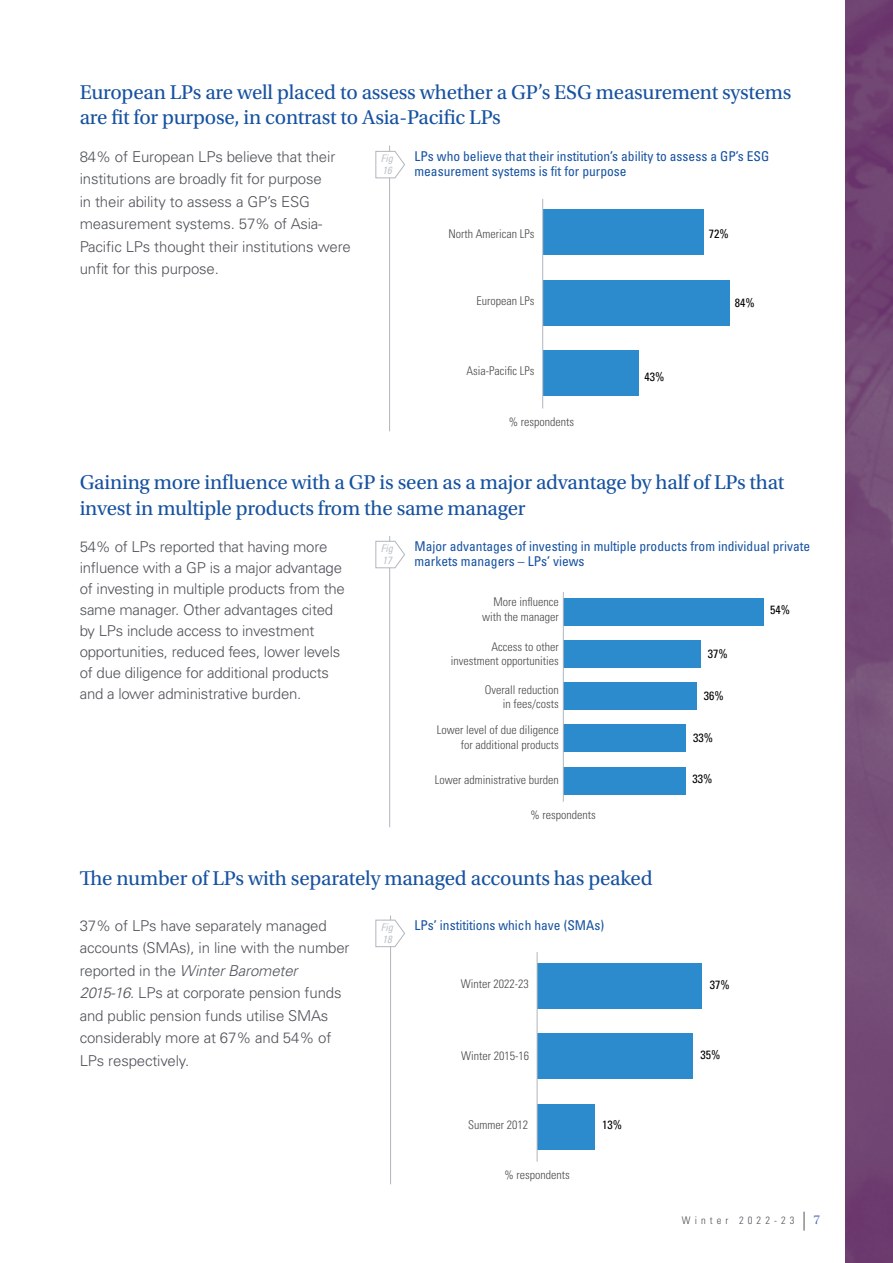
<style>
.page{position:relative;width:893px;height:1263px;background:#fff}
.page>*{position:absolute;margin:0;border:0;box-sizing:border-box;transform-origin:0 0}
.t1{font:21px/25.5px "Utopia Std";letter-spacing:-.01em;color:#1652a1}
.t2{font:300 15px/22.5px "Univers LT Std";letter-spacing:-.01em;color:#50535a}
.t3{font:condensed 13.5px/15.8px "Univers LT Std";color:#1652a1}
.t4{font:13.5px "Utopia Std";color:#4e6eb4}
.t5{font:300 condensed 12px/14.4px "Univers LT Std";color:#4a4a49;text-align:right}
.t6{font:condensed 12px "Univers LT Std";color:#000}
.t7{font:italic condensed 10.5px/12px "Univers LT Std";color:#bec4ca}
.t8{font:300 condensed 10.5px "Univers LT Std";letter-spacing:.39em;color:#50535a}
.s1{font-style:italic}
</style>
<div class="page">
<svg style="left:804px;top:1212px;width:1px;height:18px"></svg>
<img style="left:845px;top:0;width:48px;height:1263px">
<div style="left:543px;top:350px;width:96px;height:46px;background:#2b8bcc"></div>
<div style="left:543px;top:280px;width:187px;height:46px;background:#2b8bcc"></div>
<div style="left:543px;top:210px;width:160px;height:45px;background:#2b8bcc"></div>
<hr style="left:542px;top:199px;width:1px;height:209px;background:#afb6bd">
<div style="left:563px;top:767px;width:123px;height:27px;background:#2b8bcc"></div>
<div style="left:563px;top:724px;width:123px;height:28px;background:#2b8bcc"></div>
<div style="left:563px;top:682px;width:134px;height:28px;background:#2b8bcc"></div>
<div style="left:563px;top:640px;width:138px;height:27px;background:#2b8bcc"></div>
<div style="left:563px;top:598px;width:201px;height:27px;background:#2b8bcc"></div>
<hr style="left:563px;top:592px;width:1px;height:210px;background:#afb6bd">
<div style="left:537px;top:1104px;width:58px;height:45px;background:#2b8bcc"></div>
<div style="left:537px;top:1033px;width:156px;height:46px;background:#2b8bcc"></div>
<div style="left:537px;top:963px;width:165px;height:45px;background:#2b8bcc"></div>
<hr style="left:537px;top:952px;width:1px;height:210px;background:#afb6bd">
<hr style="left:389px;top:146px;width:1px;height:285px;background:#afb6bd">
<hr style="left:389px;top:536px;width:1px;height:291px;background:#afb6bd">
<hr style="left:390px;top:915px;width:1px;height:269px;background:#afb6bd">
<svg style="left:375px;top:540px;width:30px;height:28px"></svg>
<svg style="left:375px;top:919px;width:30px;height:28px"></svg>
<svg style="left:375px;top:150px;width:30px;height:29px"></svg>
<h1 class="t1" style="left:80px;top:80px;width:713px">European LPs are well placed to assess whether a GP’s ESG measurement systems are fit for purpose, in contrast to Asia-Pacific LPs</h1>
<p class="t2" style="left:80px;top:145px;width:273px">84% of European LPs believe that their institutions are broadly fit for purpose<br>in their ability to assess a GP’s ESG measurement systems. 57% of Asia-Pacific LPs thought their institutions were unfit for this purpose.</p>
<p class="t7" style="left:381px;top:153px;width:14px">Fig<br>16</p>
<p class="t3" style="left:414px;top:148px;width:356px">LPs who believe that their institution’s ability to assess a GP’s ESG measurement systems is fit for purpose</p>
<p class="t5" style="left:449px;top:226px;width:87px">North American LPs</p>
<p class="t6" style="left:709px;top:226px;width:21px">72%</p>
<p class="t5" style="left:477px;top:294px;width:59px">European LPs</p>
<p class="t5" style="left:467px;top:364px;width:69px">Asia-Pacific LPs</p>
<p class="t5" style="left:509px;top:414px;width:67px">% respondents</p>
<p class="t6" style="left:644px;top:369px;width:21px">43%</p>
<p class="t6" style="left:735px;top:295px;width:21px">84%</p>
<h1 class="t1" style="left:80px;top:470px;width:706px">Gaining more influence with a GP is seen as a major advantage by half of LPs that invest in multiple products from the same manager</h1>
<p class="t2" style="left:80px;top:536px;width:267px;line-height:21px">54% of LPs reported that having more influence with a GP is a major advantage of investing in multiple products from the same manager. Other advantages cited by LPs include access to investment opportunities, reduced fees, lower levels of due diligence for additional products and a lower administrative burden.</p>
<p class="t7" style="left:381px;top:542px;width:14px">Fig<br>17</p>
<p class="t3" style="left:414px;top:538px;width:397px">Major advantages of investing in multiple products from individual private markets managers – LPs’ views</p>
<p class="t5" style="left:482px;top:595px;width:78px">More influence with the manager</p>
<p class="t5" style="left:451px;top:639px;width:109px">Access to other investment opportunities</p>
<p class="t5" style="left:485px;top:682px;width:75px">Overall reduction in fees/costs</p>
<p class="t5" style="left:437px;top:723px;width:123px">Lower level of due diligence for additional products</p>
<p class="t5" style="left:435px;top:772px;width:125px">Lower administrative burden</p>
<p class="t6" style="left:770px;top:602px;width:21px">54%</p>
<p class="t6" style="left:708px;top:646px;width:21px">37%</p>
<p class="t6" style="left:704px;top:688px;width:21px">36%</p>
<p class="t6" style="left:693px;top:730px;width:21px">33%</p>
<p class="t6" style="left:692px;top:771px;width:21px">33%</p>
<p class="t5" style="left:531px;top:807px;width:67px">% respondents</p>
<h1 class="t1" style="left:80px;top:866px;width:574px">The number of LPs with separately managed accounts has peaked</h1>
<p class="t2" style="left:80px;top:914px;width:271px">37% of LPs have separately managed accounts (SMAs), in line with the number reported in the <span class="s1">Winter Barometer 2015‑16</span>. LPs at corporate pension funds and public pension funds utilise SMAs considerably more at 67% and 54% of LPs respectively.</p>
<p class="t3" style="left:414px;top:917px;width:191px">LPs’ instititions which have (SMAs)</p>
<p class="t7" style="left:381px;top:921px;width:14px">Fig<br>18</p>
<p class="t5" style="left:461px;top:977px;width:69px">Winter 2022-23</p>
<p class="t5" style="left:461px;top:1048px;width:69px">Winter 2015-16</p>
<p class="t5" style="left:468px;top:1118px;width:61px">Summer 2012</p>
<p class="t5" style="left:504px;top:1167px;width:67px">% respondents</p>
<p class="t6" style="left:602px;top:1117px;width:21px">13%</p>
<p class="t6" style="left:710px;top:977px;width:21px">37%</p>
<p class="t6" style="left:700px;top:1047px;width:21px">35%</p>
<p class="t8" style="left:682px;top:1214px;width:114px">Winter 2022-23</p>
<p class="t4" style="left:813px;top:1212px;width:8px">7</p>
</div>
